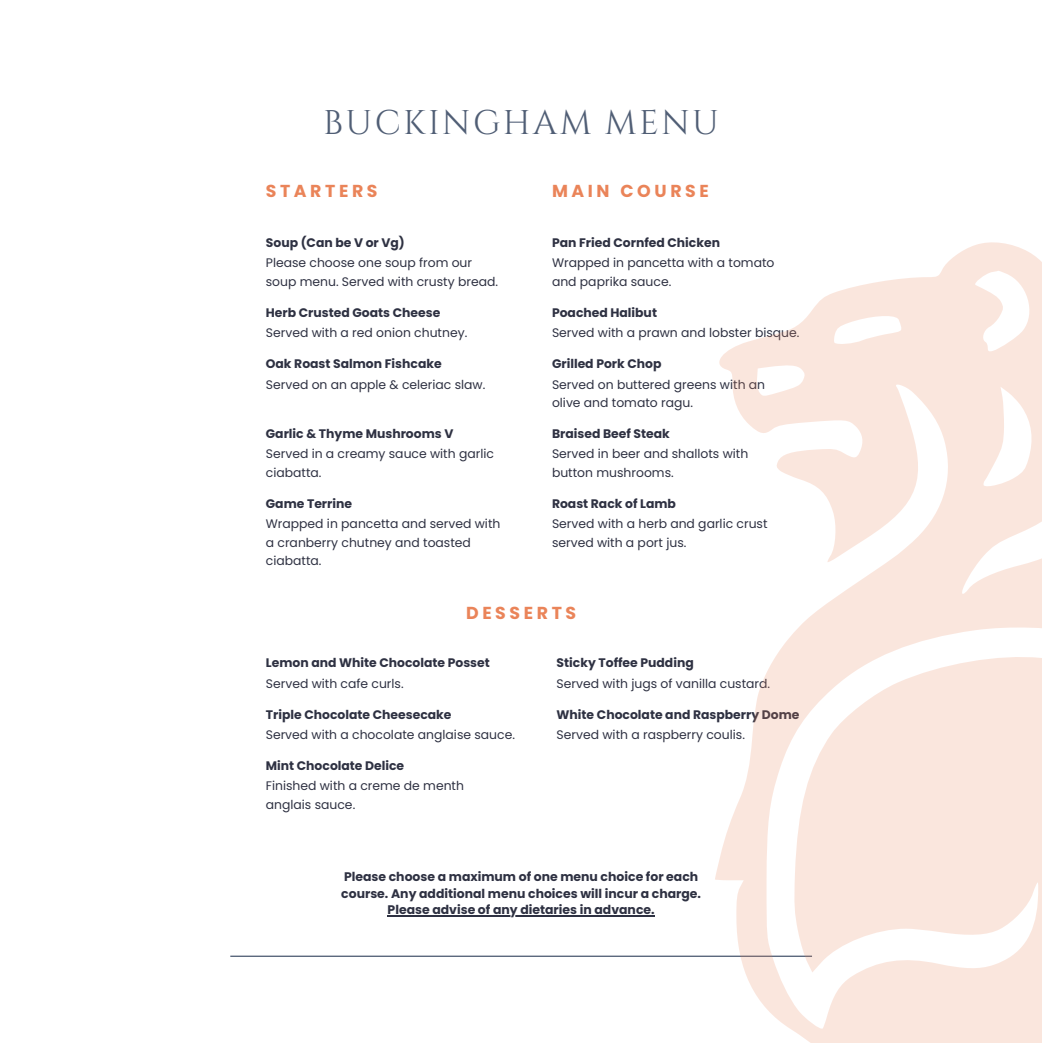
<style>
.page{position:relative;width:1042px;height:1043px;background:#fff}
.page>*{position:absolute;margin:0;border:0;box-sizing:border-box;transform-origin:0 0}
.t1{font:34.12px "Cinzel";letter-spacing:.07em;color:#505e75}
.t2{font:700 17.32px "Poppins";letter-spacing:.21em;color:#ea8459}
.t3{font:12.42px/18.6px "Poppins";color:#2e3142}
.t4{font:700 12.42px/16.6px "Poppins";color:#2e3142}
</style>
<div class="page">
<hr style="left:230px;top:955px;width:581px;height:1px;background:#505e75">
<hr style="left:387px;top:915px;width:267px;height:1px;background:#2e3142">
<svg style="left:714px;top:242px;width:327px;height:800px;fill:#fae6dd"></svg>
<p class="t1" style="left:323px;top:100px;width:397px">BUCKINGHAM MENU</p>
<p class="t2" style="left:266px;top:178px;width:113px">STARTERS</p>
<p class="t2" style="left:552px;top:178px;width:158px">MAIN COURSE</p>
<p class="t4" style="left:266px;top:234px;width:140px">Soup (Can be V or Vg)</p>
<p class="t3" style="left:266px;top:254px;width:234px">Please choose one soup from our soup menu. Served with crusty bread.</p>
<p class="t4" style="left:266px;top:304px;width:176px">Herb Crusted Goats Cheese</p>
<p class="t3" style="left:266px;top:323px;width:203px">Served with a red onion chutney.</p>
<p class="t4" style="left:266px;top:355px;width:177px">Oak Roast Salmon Fishcake</p>
<p class="t3" style="left:266px;top:375px;width:221px">Served on an apple &amp; celeriac slaw.</p>
<p class="t4" style="left:266px;top:425px;width:189px">Garlic &amp; Thyme Mushrooms V</p>
<p class="t3" style="left:266px;top:444px;width:229px">Served in a creamy sauce with garlic ciabatta.</p>
<p class="t4" style="left:266px;top:495px;width:88px">Game Terrine</p>
<p class="t3" style="left:266px;top:514px;width:236px">Wrapped in pancetta and served with a cranberry chutney and toasted ciabatta.</p>
<p class="t4" style="left:552px;top:234px;width:169px">Pan Fried Cornfed Chicken</p>
<p class="t3" style="left:552px;top:254px;width:224px">Wrapped in pancetta with a tomato and paprika sauce.</p>
<p class="t4" style="left:552px;top:304px;width:106px">Poached Halibut</p>
<p class="t3" style="left:552px;top:323px;width:249px">Served with a prawn and lobster bisque.</p>
<p class="t4" style="left:552px;top:355px;width:111px">Grilled Pork Chop</p>
<p class="t3" style="left:552px;top:375px;width:215px">Served on buttered greens with an olive and tomato ragu.</p>
<p class="t4" style="left:552px;top:425px;width:119px">Braised Beef Steak</p>
<p class="t3" style="left:552px;top:444px;width:198px">Served in beer and shallots with button mushrooms.</p>
<p class="t4" style="left:552px;top:495px;width:125px">Roast Rack of Lamb</p>
<p class="t3" style="left:552px;top:514px;width:217px">Served with a herb and garlic crust served with a port jus.</p>
<p class="t2" style="left:466px;top:600px;width:112px">DESSERTS</p>
<p class="t4" style="left:266px;top:654px;width:225px">Lemon and White Chocolate Posset</p>
<p class="t3" style="left:266px;top:674px;width:139px">Served with cafe curls.</p>
<p class="t4" style="left:266px;top:705px;width:187px">Triple Chocolate Cheesecake</p>
<p class="t3" style="left:266px;top:725px;width:251px">Served with a chocolate anglaise sauce.</p>
<p class="t4" style="left:266px;top:757px;width:140px">Mint Chocolate Delice</p>
<p class="t3" style="left:266px;top:776px;width:200px">Finished with a creme de menth anglais sauce.</p>
<p class="t4" style="left:556px;top:654px;width:139px">Sticky Toffee Pudding</p>
<p class="t3" style="left:556px;top:674px;width:215px">Served with jugs of vanilla custard.</p>
<p class="t4" style="left:556px;top:705px;width:244px">White Chocolate and Raspberry Dome</p>
<p class="t3" style="left:556px;top:725px;width:190px">Served with a raspberry coulis.</p>
<p class="t4" style="left:341px;top:868px;width:361px">Please choose a maximum of one menu choice for each course. Any additional menu choices will incur a charge.</p>
<p class="t4" style="left:387px;top:901px;width:268px">Please advise of any dietaries in advance.</p>
</div>
